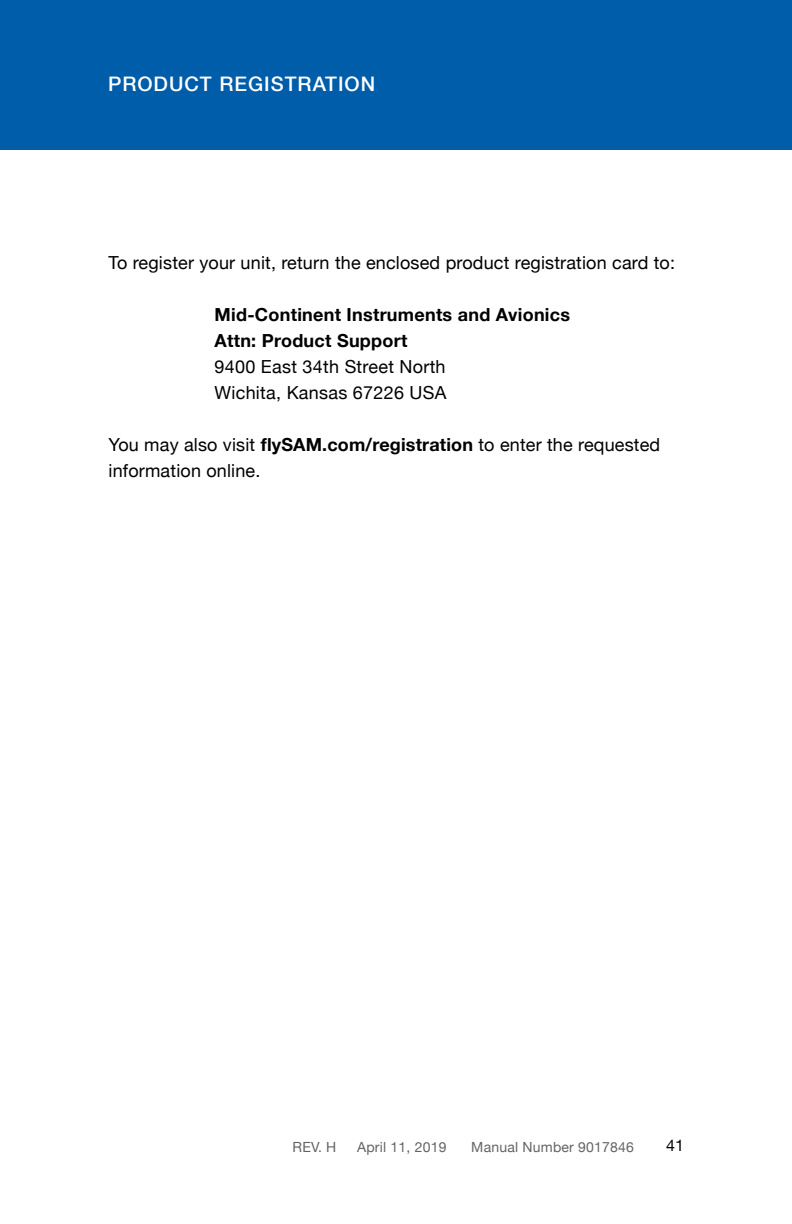
<style>
.page{position:relative;width:792px;height:1224px;background:#fff}
.page>*{position:absolute;margin:0;border:0;box-sizing:border-box;transform-origin:0 0}
.t1{font:500 20px "Helvetica Neue";letter-spacing:.05em;color:#fff}
.t2{font:18px/26px "Helvetica Neue";letter-spacing:.01em;color:#000}
.t3{font:700 18px/26px "Helvetica Neue";letter-spacing:.015em;color:#000}
.t4{font:16px "Helvetica Neue";color:#000}
.t5{font:14px "Helvetica Neue";letter-spacing:.015em;color:#636466}
.s1{font-weight:700}
</style>
<div class="page">
<div style="left:0;top:0;width:792px;height:149px;background:#005daa"></div>
<p class="t1" style="left:108px;top:72px;width:269px">PRODUCT REGISTRATION</p>
<p class="t2" style="left:109px;top:249px;width:568px">To register your unit, return the enclosed product registration card to:</p>
<p class="t3" style="left:215px;top:302px;width:357px">Mid-Continent Instruments and Avionics<br>Attn: Product Support</p>
<p class="t2" style="left:215px;top:353px;width:233px">9400 East 34th Street North<br>Wichita, Kansas 67226 USA</p>
<p class="t2" style="left:109px;top:431px;width:553px">You may also visit <span class="s1">flySAM.com/registration</span> to enter the requested information online.</p>
<p class="t5" style="left:293px;top:1139px;width:45px">REV. H</p>
<p class="t5" style="left:357px;top:1139px;width:91px">April 11, 2019</p>
<p class="t5" style="left:471px;top:1139px;width:164px">Manual Number 9017846</p>
<p class="t4" style="left:666px;top:1136px;width:19px">41</p>
</div>
